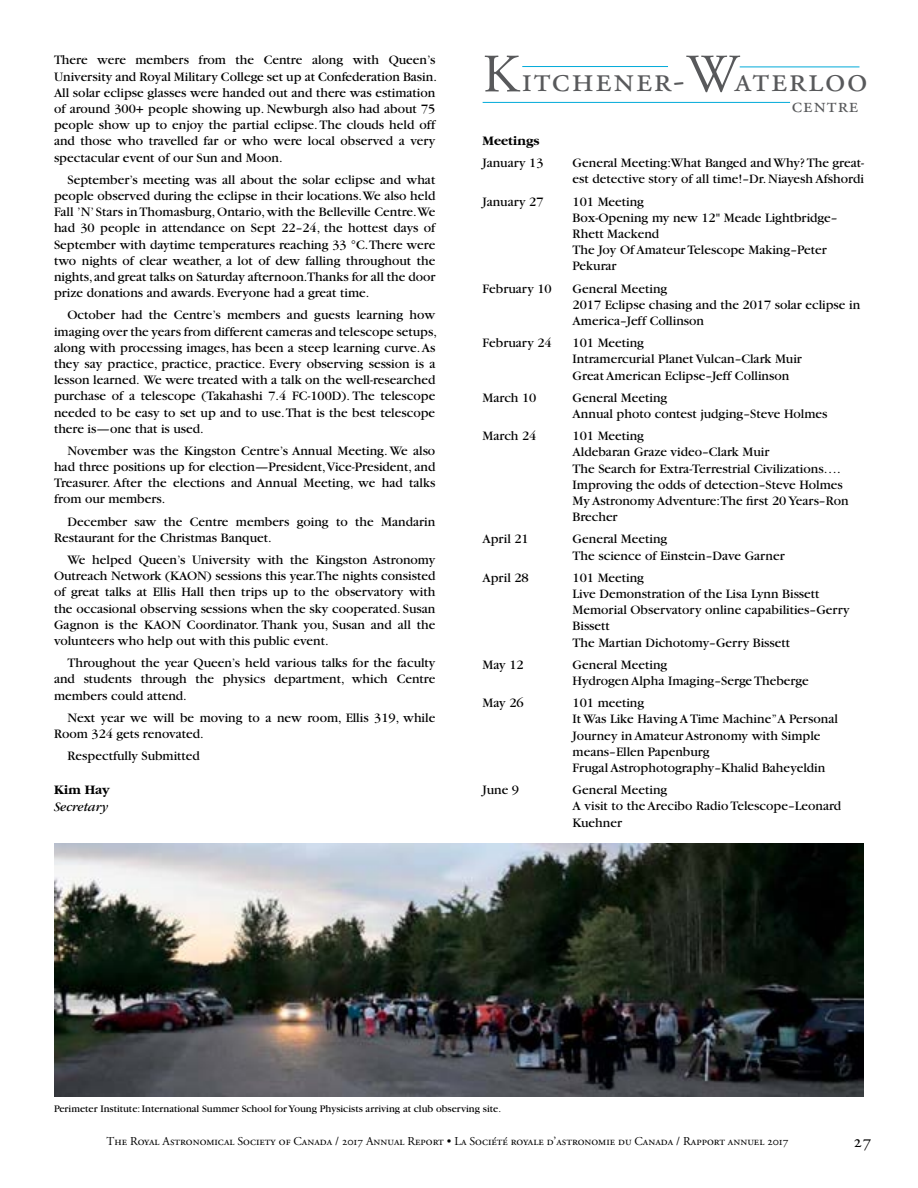
<style>
.page{position:relative;width:918px;height:1188px;background:#fff}
.page>*{position:absolute;margin:0;border:0;box-sizing:border-box;transform-origin:0 0}
.t1{font:36px "Adobe Garamond Regular SC";letter-spacing:.05em;color:#58595b}
.t2{font:21px "Adobe Garamond Regular SC";letter-spacing:.05em;color:#58595b}
.t3{font:18px "Adobe Garamond Regular SC";color:#000}
.t4{font:13.5px/16.2px "Garamond";color:#000}
.t5{font:700 13.5px "Garamond";color:#000}
.t6{font:italic 13.5px "Garamond";color:#000}
.t7{font:12px "Adobe Garamond Regular SC";color:#000}
.t8{font:10.5px "Garamond";color:#000}
.s1{font-size:54px}
</style>
<div class="page">
<hr style="left:740px;top:67px;width:119px;height:1px;background:#00aad9">
<hr style="left:483px;top:102px;width:307px;height:1px;background:#00aad9">
<hr style="left:522px;top:66px;width:146px;height:1px;background:#00aad9">
<img style="left:54px;top:843px;width:810px;height:253px">
<p class="t4" style="left:54px;top:52px;width:384px;text-align:justify">There were members from the Centre along with Queen’s University and Royal Military College set up at Confederation Basin.<br>All solar eclipse glasses were handed out and there was estimation of around 300+ people showing up. Newburgh also had about 75 people show up to enjoy the partial eclipse. The clouds held off and those who travelled far or who were local observed a very spectacular event of our Sun and Moon.</p>
<p class="t4" style="left:54px;top:172px;width:383px;text-align:justify;text-indent:14px">September’s meeting was all about the solar eclipse and what people observed during the eclipse in their locations.We also held Fall ’N’ Stars in Thomasburg, Ontario, with the Belleville Centre.We had 30 people in attendance on Sept 22–24, the hottest days of September with daytime temperatures reaching 33 °C.There were two nights of clear weather, a lot of dew falling throughout the nights, and great talks on Saturday afternoon.Thanks for all the door prize donations and awards. Everyone had a great time.</p>
<p class="t4" style="left:54px;top:307px;width:384px;text-indent:14px">October had the Centre’s members and guests learning how imaging over the years from different cameras and telescope setups, along with processing images, has been a steep learning curve. As they say practice, practice, practice. Every observing session is a lesson learned. We were treated with a talk on the well-researched purchase of a telescope (Takahashi 7.4 FC-100D). The telescope needed to be easy to set up and to use. That is the best telescope there is—one that is used.</p>
<p class="t4" style="left:54px;top:443px;width:383px;text-align:justify;text-indent:14px">November was the Kingston Centre’s Annual Meeting. We also had three positions up for election—President, Vice-President, and Treasurer. After the elections and Annual Meeting, we had talks from our members.</p>
<p class="t4" style="left:54px;top:514px;width:383px;text-indent:14px">December saw the Centre members going to the Mandarin<br>Restaurant for the Christmas Banquet.</p>
<p class="t4" style="left:54px;top:552px;width:383px;text-align:justify;text-indent:14px">We helped Queen’s University with the Kingston Astronomy Outreach Network (KAON) sessions this year.The nights consisted of great talks at Ellis Hall then trips up to the observatory with the occasional observing sessions when the sky cooperated. Susan Gagnon is the KAON Coordinator. Thank you, Susan and all the volunteers who help out with this public event.</p>
<p class="t4" style="left:54px;top:655px;width:383px;text-align:justify;text-indent:14px">Throughout the year Queen’s held various talks for the faculty and students through the physics department, which Centre members could attend.</p>
<p class="t4" style="left:54px;top:710px;width:383px;text-indent:14px">Next year we will be moving to a new room, Ellis 319, while<br>Room 324 gets renovated.</p>
<p class="t4" style="left:68px;top:748px;width:134px">Respectfully Submitted</p>
<p class="t5" style="left:54px;top:783px;width:57px">Kim Hay</p>
<p class="t6" style="left:54px;top:799px;width:56px">Secretary</p>
<h1 class="t1" style="left:483px;top:61px;width:386px"><span class="s1">K</span>itchener-<span class="s1">W</span>aterloo</h1>
<h2 class="t2" style="left:792px;top:94px;width:68px">centre</h2>
<p class="t5" style="left:483px;top:134px;width:58px">Meetings</p>
<p class="t4" style="left:483px;top:155px;width:62px">January 13</p>
<p class="t4" style="left:573px;top:155px;width:293px">General Meeting:What Banged and Why? The great&shy;est detective story of all time!–Dr. Niayesh Afshordi</p>
<p class="t4" style="left:483px;top:194px;width:62px">January 27</p>
<p class="t4" style="left:573px;top:194px;width:266px">101 Meeting<br>Box-Opening my new 12" Meade Lightbridge–<br>Rhett Mackend<br>The Joy Of Amateur Telescope Making–Peter<br>Pekurar</p>
<p class="t4" style="left:483px;top:281px;width:71px">February 10</p>
<p class="t4" style="left:573px;top:281px;width:289px">General Meeting<br>2017 Eclipse chasing and the 2017 solar eclipse in<br>America–Jeff Collinson</p>
<p class="t4" style="left:483px;top:335px;width:71px">February 24</p>
<p class="t4" style="left:573px;top:335px;width:231px">101 Meeting<br>Intramercurial Planet Vulcan–Clark Muir<br>Great American Eclipse–Jeff Collinson</p>
<p class="t4" style="left:483px;top:390px;width:55px">March 10</p>
<p class="t4" style="left:573px;top:390px;width:256px">General Meeting<br>Annual photo contest judging–Steve Holmes</p>
<p class="t4" style="left:483px;top:428px;width:55px">March 24</p>
<p class="t4" style="left:573px;top:428px;width:278px">101 Meeting<br>Aldebaran Graze video–Clark Muir<br>The Search for Extra-Terrestrial Civilizations….<br>Improving the odds of detection–Steve Holmes My Astronomy Adventure:The first 20 Years–Ron Brecher</p>
<p class="t4" style="left:483px;top:531px;width:48px">April 21</p>
<p class="t4" style="left:573px;top:531px;width:214px">General Meeting<br>The science of Einstein–Dave Garner</p>
<p class="t4" style="left:483px;top:570px;width:48px">April 28</p>
<p class="t4" style="left:573px;top:570px;width:279px">101 Meeting<br>Live Demonstration of the Lisa Lynn Bissett<br>Memorial Observatory online capabilities–Gerry<br>Bissett<br>The Martian Dichotomy–Gerry Bissett</p>
<p class="t4" style="left:483px;top:657px;width:43px">May 12</p>
<p class="t4" style="left:573px;top:657px;width:238px">General Meeting<br>Hydrogen Alpha Imaging–Serge Theberge</p>
<p class="t4" style="left:483px;top:695px;width:43px">May 26</p>
<p class="t4" style="left:573px;top:695px;width:267px">101 meeting<br>It Was Like Having A Time Machine” A Personal Journey in Amateur Astronomy with Simple means–Ellen Papenburg<br>Frugal Astrophotography–Khalid Baheyeldin</p>
<p class="t4" style="left:483px;top:782px;width:38px">June 9</p>
<p class="t4" style="left:573px;top:782px;width:270px">General Meeting<br>A visit to the Arecibo Radio Telescope–Leonard<br>Kuehner</p>
<p class="t8" style="left:54px;top:1103px;width:449px">Perimeter Institute: International Summer School for Young Physicists arriving at club observing site.</p>
<p class="t7" style="left:107px;top:1135px;width:683px">The Royal Astronomical Society of Canada / 2017 Annual Report • La Société royale d’astronomie du Canada / Rapport annuel 2017</p>
<h3 class="t3" style="left:854px;top:1132px;width:19px">27</h3>
</div>
